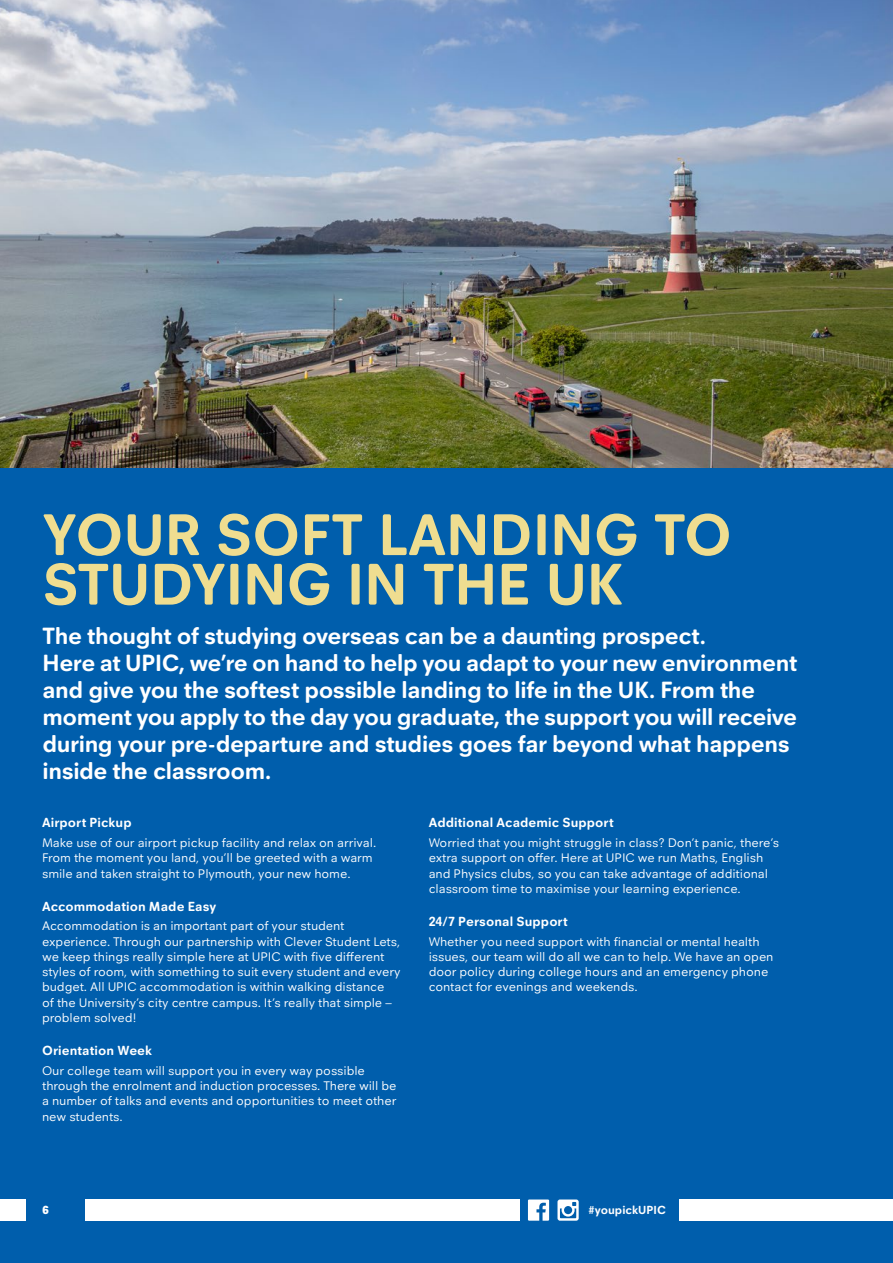
<style>
.page{position:relative;width:893px;height:1263px;background:#fff}
.page>*{position:absolute;margin:0;border:0;box-sizing:border-box;transform-origin:0 0}
.t1{font:700 60px/49.5px "Neuzeitfor Plymouth";color:#efdd90}
.t2{font:700 24px/27px "Neuzeitfor Plymouth";letter-spacing:-.02em;color:#fff}
.t3{font:700 13.5px "Neuzeitfor Plymouth";letter-spacing:.005em;color:#fff}
.t4{font:12.75px/15.3px "Neuzeitfor Plymouth";letter-spacing:-.01em;color:#fff}
.t5{font:700 12px "Neuzeitfor Plymouth";color:#fff}
.t6{font:900 12px "Neuzeitfor Plymouth";color:#fff}
</style>
<div class="page">
<div style="left:0;top:247px;width:893px;height:1016px;background:#005eac"></div>
<img style="left:0;top:0;width:893px;height:468px">
<div style="left:0;top:1199px;width:26px;height:21px;background:#fff"></div>
<div style="left:85px;top:1199px;width:435px;height:21px;background:#fff"></div>
<div style="left:679px;top:1199px;width:214px;height:21px;background:#fff"></div>
<svg style="left:528px;top:1199px;width:21px;height:22px"></svg>
<svg style="left:557px;top:1199px;width:22px;height:22px"></svg>
<h1 class="t1" style="left:43px;top:509px;width:691px">YOUR SOFT LANDING TO<br>STUDYING IN THE UK</h1>
<p class="t2" style="left:43px;top:622px;width:756px">The thought of studying overseas can be a daunting prospect.<br>Here at UPIC, we’re on hand to help you adapt to your new environment and give you the softest possible landing to life in the UK. From the moment you apply to the day you graduate, the support you will receive during your pre-departure and studies goes far beyond what happens inside the classroom.</p>
<p class="t3" style="left:42px;top:814px;width:91px">Airport Pickup</p>
<p class="t4" style="left:42px;top:835px;width:336px">Make use of our airport pickup facility and relax on arrival.<br>From the moment you land, you’ll be greeted with a warm smile and taken straight to Plymouth, your new home.</p>
<p class="t3" style="left:42px;top:898px;width:176px">Accommodation Made Easy</p>
<p class="t4" style="left:42px;top:918px;width:360px">Accommodation is an important part of your student experience. Through our partnership with Clever Student Lets, we keep things really simple here at UPIC with five different styles of room, with something to suit every student and every budget. All UPIC accommodation is within walking distance<br>of the University’s city centre campus. It’s really that simple – problem solved!</p>
<p class="t3" style="left:42px;top:1042px;width:111px">Orientation Week</p>
<p class="t4" style="left:42px;top:1063px;width:356px">Our college team will support you in every way possible through the enrolment and induction processes. There will be a number of talks and events and opportunities to meet other new students.</p>
<p class="t3" style="left:429px;top:814px;width:187px">Additional Academic Support</p>
<p class="t4" style="left:429px;top:835px;width:352px">Worried that you might struggle in class? Don’t panic, there’s extra support on offer. Here at UPIC we run Maths, English and Physics clubs, so you can take advantage of additional classroom time to maximise your learning experience.</p>
<p class="t3" style="left:429px;top:913px;width:141px">24/7 Personal Support</p>
<p class="t4" style="left:429px;top:933px;width:346px">Whether you need support with financial or mental health issues, our team will do all we can to help. We have an open door policy during college hours and an emergency phone contact for evenings and weekends.</p>
<p class="t6" style="left:43px;top:1202px;width:8px">6</p>
<p class="t5" style="left:589px;top:1203px;width:79px">#youpickUPIC</p>
</div>
